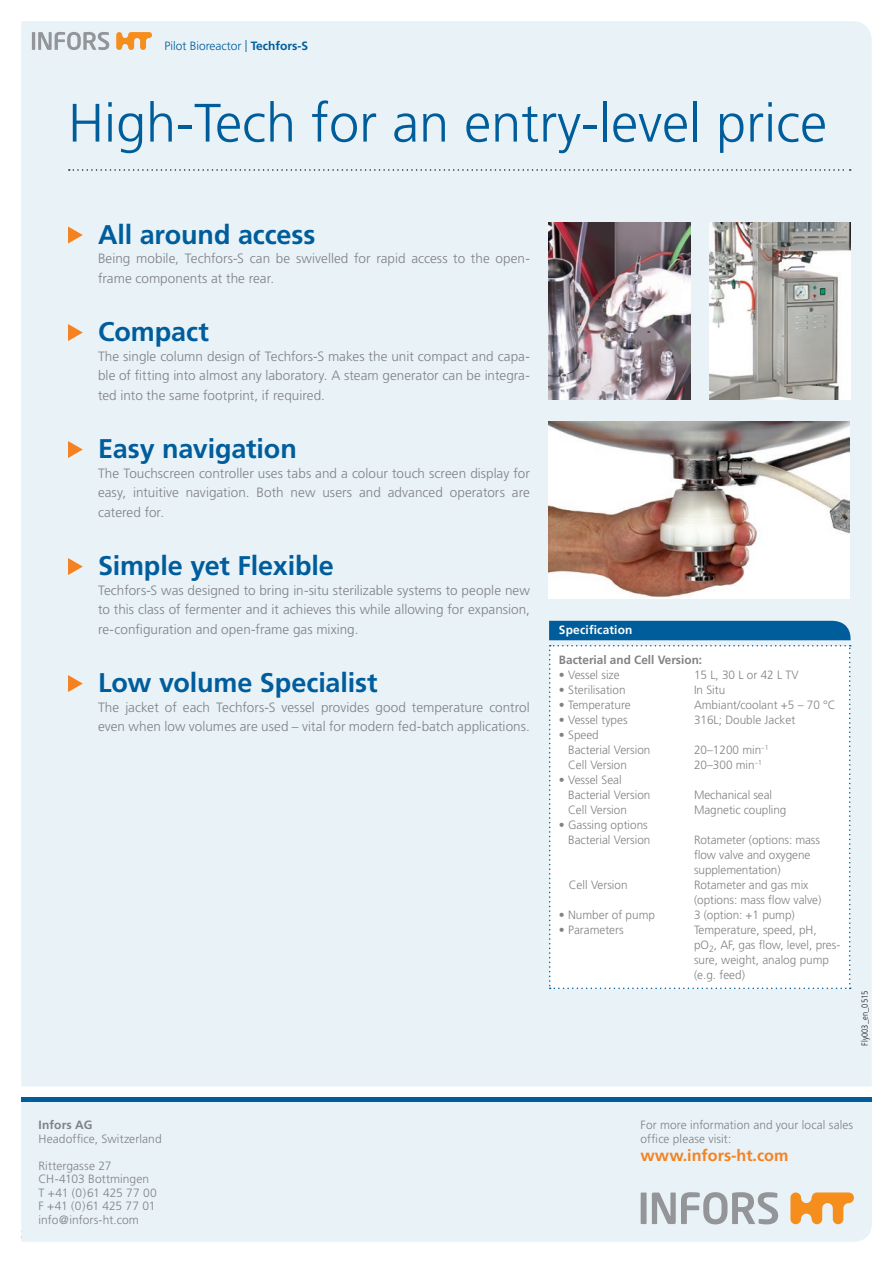
<style>
.page{position:relative;width:893px;height:1263px;background:#fff}
.page>*{position:absolute;margin:0;border:0;box-sizing:border-box;transform-origin:0 0}
.t1{font:300 54px "Frutiger";color:#005d9c}
.t2{font:700 27px "Frutiger";letter-spacing:-.005em;color:#005d9c}
.t3{font:700 16.2px "Frutiger";color:#f58220}
.t4{font:300 13.5px/19.5px "Frutiger";letter-spacing:.005em;color:#808285;text-align:justify}
.t5{font:300 12px/15px "Frutiger";color:#808285}
.t6{font:700 12px "Frutiger";color:#808285}
.t7{font:300 12px "Frutiger";color:#005d9c}
.t8{font:700 12px "Frutiger";letter-spacing:.015em;color:#fff}
.t9{font:300 condensed 8.85px "Frutiger";color:#231f20}
.s1{font-weight:700}
</style>
<div class="page">
<div style="left:21px;top:21px;width:851px;height:1065px;background:#e8f2f7"></div>
<hr style="left:32px;top:32px;width:3px;height:18px;background:#939598">
<svg style="left:38px;top:32px;width:71px;height:18px"></svg>
<svg style="left:116px;top:32px;width:36px;height:18px"></svg>
<svg style="left:69px;top:169px;width:782px;height:2px;background:#c3cbcf"></svg>
<svg style="left:68px;top:226px;width:15px;height:18px"></svg>
<svg style="left:68px;top:324px;width:15px;height:17px"></svg>
<svg style="left:68px;top:441px;width:15px;height:17px"></svg>
<svg style="left:68px;top:558px;width:15px;height:17px"></svg>
<svg style="left:68px;top:675px;width:15px;height:17px"></svg>
<svg style="left:549px;top:621px;width:304px;height:368px"></svg>
<img style="left:549px;top:421px;width:301px;height:178px">
<div style="left:21px;top:1102px;width:851px;height:140px;background:#e8f2f7"></div>
<hr style="left:21px;top:1098px;width:851px;height:4px;background:#005d9c">
<div style="left:641px;top:1192px;width:6px;height:32px;background:#939598"></div>
<svg style="left:652px;top:1192px;width:126px;height:32px;background:#bdc3c7"></svg>
<svg style="left:790px;top:1192px;width:64px;height:32px;background:#f0b16b"></svg>
<img style="left:549px;top:222px;width:141px;height:178px">
<img style="left:709px;top:222px;width:141px;height:178px">
<p class="t7" style="left:164px;top:39px;width:145px">Pilot Bioreactor | <span class="s1">Techfors-S</span></p>
<h1 class="t1" style="left:68px;top:92px;width:760px">High-Tech for an entry-level price</h1>
<h2 class="t2" style="left:98px;top:218px;width:219px">All around access</h2>
<p class="t4" style="left:98px;top:249px;width:433px">Being mobile, Techfors-S can be swivelled for rapid access to the open&shy;frame components at the rear.</p>
<h2 class="t2" style="left:98px;top:316px;width:112px">Compact</h2>
<p class="t4" style="left:98px;top:346px;width:433px">The single column design of Techfors-S makes the unit compact and capa&shy;ble of fitting into almost any laboratory. A steam generator can be integra&shy;ted into the same footprint, if required.</p>
<h2 class="t2" style="left:98px;top:433px;width:200px">Easy navigation</h2>
<p class="t4" style="left:98px;top:463px;width:433px">The Touchscreen controller uses tabs and a colour touch screen display for easy, intuitive navigation. Both new users and advanced operators are catered for.</p>
<h2 class="t2" style="left:98px;top:550px;width:237px">Simple yet Flexible</h2>
<p class="t4" style="left:98px;top:580px;width:433px">Techfors-S was designed to bring in-situ sterilizable systems to people new to this class of fermenter and it achieves this while allowing for expansion, re-configuration and open-frame gas mixing.</p>
<h2 class="t2" style="left:98px;top:667px;width:281px">Low volume Specialist</h2>
<p class="t4" style="left:98px;top:697px;width:433px">The jacket of each Techfors-S vessel provides good temperature control even when low volumes are used – vital for modern fed-batch applications.</p>
<p class="t8" style="left:559px;top:623px;width:75px">Specification</p>
<p class="t6" style="left:559px;top:653px;width:145px">Bacterial and Cell Version:</p>
<p class="t5" style="left:559px;top:667px;width:62px">• Vessel size</p>
<p class="t5" style="left:694px;top:667px;width:106px">15 L, 30 L or 42 L TV</p>
<p class="t5" style="left:559px;top:682px;width:68px">• Sterilisation</p>
<p class="t5" style="left:694px;top:682px;width:33px">In Situ</p>
<p class="t5" style="left:559px;top:697px;width:73px">• Temperature</p>
<p class="t5" style="left:694px;top:697px;width:143px">Ambiant/coolant +5 – 70 °C</p>
<p class="t5" style="left:559px;top:712px;width:70px">• Vessel types</p>
<p class="t5" style="left:694px;top:712px;width:103px">316L; Double Jacket</p>
<p class="t5" style="left:568px;top:727px;width:84px;text-indent:-9px">• Speed<br>Bacterial Version</p>
<p class="t5" style="left:694px;top:742px;width:76px">20–1200 min<sup>–1</sup></p>
<p class="t5" style="left:568px;top:757px;width:60px">Cell Version</p>
<p class="t5" style="left:694px;top:757px;width:70px">20–300 min<sup>–1</sup></p>
<p class="t5" style="left:568px;top:772px;width:84px;text-indent:-9px">• Vessel Seal<br>Bacterial Version</p>
<p class="t5" style="left:694px;top:787px;width:80px">Mechanical seal</p>
<p class="t5" style="left:568px;top:802px;width:60px">Cell Version</p>
<p class="t5" style="left:694px;top:802px;width:94px">Magnetic coupling</p>
<p class="t5" style="left:559px;top:817px;width:93px;text-align:right">• Gassing options<br>Bacterial Version</p>
<p class="t5" style="left:694px;top:832px;width:128px">Rotameter (options: mass flow valve and oxygene supplementation)</p>
<p class="t5" style="left:569px;top:877px;width:60px">Cell Version</p>
<p class="t5" style="left:694px;top:877px;width:129px">Rotameter and gas mix (options: mass flow valve)</p>
<p class="t5" style="left:559px;top:907px;width:98px">• Number of pump</p>
<p class="t5" style="left:694px;top:907px;width:102px">3 (option: +1 pump)</p>
<p class="t5" style="left:559px;top:922px;width:66px">• Parameters</p>
<p class="t5" style="left:694px;top:922px;width:148px">Temperature, speed, pH, pO<sub>2</sub>, AF, gas flow, level, pres&shy;sure, weight, analog pump (e.g. feed)</p>
<p class="t9" style="left:860px;top:1046px;width:56px;rotate:-90deg">Fly003_en_0515</p>
<p class="t6" style="left:38px;top:1118px;width:56px">Infors AG</p>
<p class="t5" style="left:38px;top:1131px;width:125px">Headoffice, Switzerland</p>
<p class="t5" style="left:38px;top:1159px;width:120px;line-height:13.5px">Rittergasse 27<br>CH-4103 Bottmingen<br>T +41 (0)61 425 77 00<br>F +41 (0)61 425 77 01 info@infors-ht.com</p>
<p class="t5" style="left:641px;top:1118px;width:214px;line-height:14.2px">For more information and your local sales office please visit:</p>
<p class="t3" style="left:641px;top:1146px;width:149px">www.infors-ht.com</p>
</div>
